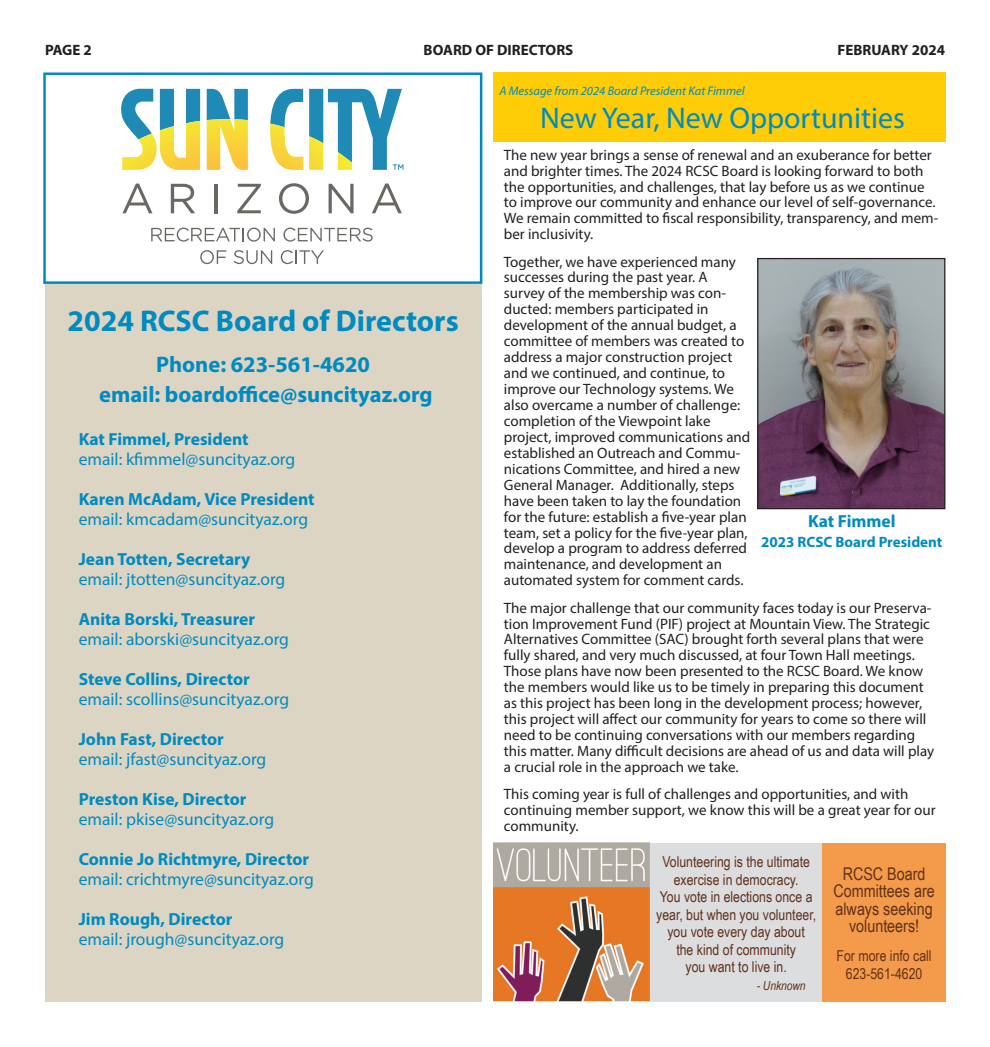
<style>
.page{position:relative;width:990px;height:1047px;background:#fff}
.page>*{position:absolute;margin:0;border:0;box-sizing:border-box;transform-origin:0 0}
.t1{font:700 30px "Myriad Pro";color:#008bc0}
.t2{font:30px "Myriad Pro";color:#008bc0}
.t3{font:700 22.5px/30px "Myriad Pro";color:#008bc0;text-align:center}
.t4{font:17.5px "Myriad Pro";color:#008bc0}
.t5{font:700 17.5px "Myriad Pro";color:#008bc0}
.t6{font:17.5px/17.5px "Arial Narrow";color:#62311b;text-align:center}
.t7{font:15px/15.9px "Myriad Pro";color:#231f20}
.t8{font:15px/17.5px "Arial Narrow";color:#62311b;text-align:center}
.t9{font:700 15px "Myriad Pro";color:#231f20}
.t10{font:700 15px "Myriad Pro";color:#008bc0}
.t11{font:italic 12.5px "Myriad Pro";color:#008bc0}
.t12{font:italic 12.5px "Arial Narrow";color:#62311b}
</style>
<div class="page">
<div style="left:45px;top:282px;width:436px;height:719px;background:#dcd5c4"></div>
<div style="left:494px;top:72px;width:452px;height:70px;background:#fecd08"></div>
<img style="left:493px;top:842px;width:157px;height:158px">
<div style="left:650px;top:843px;width:173px;height:158px;background:#dcdddf"></div>
<div style="left:823px;top:843px;width:123px;height:158px;background:#f39b4b"></div>
<svg style="left:122px;top:183px;width:30px;height:30px"></svg>
<svg style="left:171px;top:184px;width:24px;height:29px"></svg>
<hr style="left:214px;top:184px;width:3px;height:29px;background:#6b6864">
<svg style="left:237px;top:184px;width:24px;height:29px"></svg>
<svg style="left:279px;top:183px;width:30px;height:31px"></svg>
<svg style="left:329px;top:184px;width:25px;height:29px"></svg>
<svg style="left:372px;top:183px;width:30px;height:30px"></svg>
<svg style="left:270px;top:89px;width:33px;height:81px"></svg>
<svg style="left:207px;top:89px;width:41px;height:81px"></svg>
<svg style="left:121px;top:89px;width:79px;height:81px"></svg>
<svg style="left:309px;top:89px;width:95px;height:81px"></svg>
<svg style="left:151px;top:227px;width:124px;height:14px"></svg>
<svg style="left:283px;top:227px;width:90px;height:14px"></svg>
<svg style="left:200px;top:250px;width:26px;height:14px"></svg>
<svg style="left:234px;top:250px;width:38px;height:14px"></svg>
<svg style="left:281px;top:250px;width:43px;height:14px"></svg>
<div style="left:43px;top:72px;width:439px;height:212px;border:2px solid #008bc0"></div>
<img style="left:759px;top:260px;width:184px;height:247px">
<div style="left:757px;top:258px;width:188px;height:251px;border:1px solid #231f20"></div>
<p class="t9" style="left:45px;top:40px;width:48px">PAGE 2</p>
<p class="t9" style="left:424px;top:40px;width:151px">BOARD OF DIRECTORS</p>
<p class="t9" style="left:838px;top:40px;width:109px">FEBRUARY 2024</p>
<h1 class="t1" style="left:67px;top:301px;width:393px">2024 RCSC Board of Directors</h1>
<h2 class="t3" style="left:99px;top:348px;width:335px">Phone: 623-561-4620<br>email: boardoffice@suncityaz.org</h2>
<p class="t5" style="left:79px;top:427px;width:171px">Kat Fimmel, President</p>
<p class="t4" style="left:79px;top:448px;width:218px">email: kfimmel@suncityaz.org</p>
<p class="t5" style="left:79px;top:487px;width:237px">Karen McAdam, Vice President</p>
<p class="t4" style="left:79px;top:508px;width:231px">email: kmcadam@suncityaz.org</p>
<p class="t5" style="left:79px;top:547px;width:173px">Jean Totten, Secretary</p>
<p class="t4" style="left:79px;top:568px;width:208px">email: jtotten@suncityaz.org</p>
<p class="t5" style="left:79px;top:607px;width:178px">Anita Borski, Treasurer</p>
<p class="t4" style="left:79px;top:628px;width:212px">email: aborski@suncityaz.org</p>
<p class="t5" style="left:79px;top:667px;width:173px">Steve Collins, Director</p>
<p class="t4" style="left:79px;top:688px;width:212px">email: scollins@suncityaz.org</p>
<p class="t5" style="left:79px;top:727px;width:147px">John Fast, Director</p>
<p class="t4" style="left:79px;top:748px;width:189px">email: jfast@suncityaz.org</p>
<p class="t5" style="left:79px;top:787px;width:169px">Preston Kise, Director</p>
<p class="t4" style="left:79px;top:808px;width:197px">email: pkise@suncityaz.org</p>
<p class="t5" style="left:79px;top:847px;width:232px">Connie Jo Richtmyre, Director</p>
<p class="t4" style="left:79px;top:868px;width:237px">email: crichtmyre@suncityaz.org</p>
<p class="t5" style="left:79px;top:907px;width:155px">Jim Rough, Director</p>
<p class="t4" style="left:79px;top:928px;width:207px">email: jrough@suncityaz.org</p>
<p class="t11" style="left:499px;top:83px;width:247px">A Message from 2024 Board President Kat Fimmel</p>
<h1 class="t2" style="left:540px;top:100px;width:367px">New Year, New Opportunities</h1>
<p class="t7" style="left:504px;top:146px;width:436px">The new year brings a sense of renewal and an exuberance for better and brighter times. The 2024 RCSC Board is looking forward to both the opportunities, and challenges, that lay before us as we continue to improve our community and enhance our level of self-governance.<br>We remain committed to fiscal responsibility, transparency, and mem&shy;ber inclusivity.</p>
<p class="t7" style="left:504px;top:253px;width:248px">Together, we have experienced many successes during the past year. A survey of the membership was con&shy;ducted: members participated in development of the annual budget, a committee of members was created to address a major construction project and we continued, and continue, to improve our Technology systems. We also overcame a number of challenge: completion of the Viewpoint lake project, improved communications and established an Outreach and Commu&shy;nications Committee, and hired a new General Manager. Additionally, steps have been taken to lay the foundation for the future: establish a five-year plan team, set a policy for the five-year plan, develop a program to address deferred maintenance, and development an automated system for comment cards.</p>
<p class="t7" style="left:504px;top:599px;width:432px">The major challenge that our community faces today is our Preserva&shy;tion Improvement Fund (PIF) project at Mountain View. The Strategic Alternatives Committee (SAC) brought forth several plans that were fully shared, and very much discussed, at four Town Hall meetings.<br>Those plans have now been presented to the RCSC Board. We know the members would like us to be timely in preparing this document as this project has been long in the development process; however, this project will affect our community for years to come so there will need to be continuing conversations with our members regarding this matter. Many difficult decisions are ahead of us and data will play a crucial role in the approach we take.</p>
<p class="t7" style="left:504px;top:785px;width:433px">This coming year is full of challenges and opportunities, and with continuing member support, we know this will be a great year for our community.</p>
<p class="t5" style="left:808px;top:509px;width:89px">Kat Fimmel</p>
<p class="t10" style="left:761px;top:531px;width:183px">2023 RCSC Board President</p>
<p class="t8" style="left:656px;top:852px;width:162px">Volunteering is the ultimate exercise in democracy.<br>You vote in elections once a year, but when you volunteer, you vote every day about<br>the kind of community<br>you want to live in.</p>
<p class="t12" style="left:757px;top:976px;width:50px">- Unknown</p>
<p class="t6" style="left:834px;top:864px;width:103px">RCSC Board<br>Committees are always seeking volunteers!</p>
<p class="t8" style="left:837px;top:946px;width:97px">For more info call<br>623-561-4620</p>
</div>
